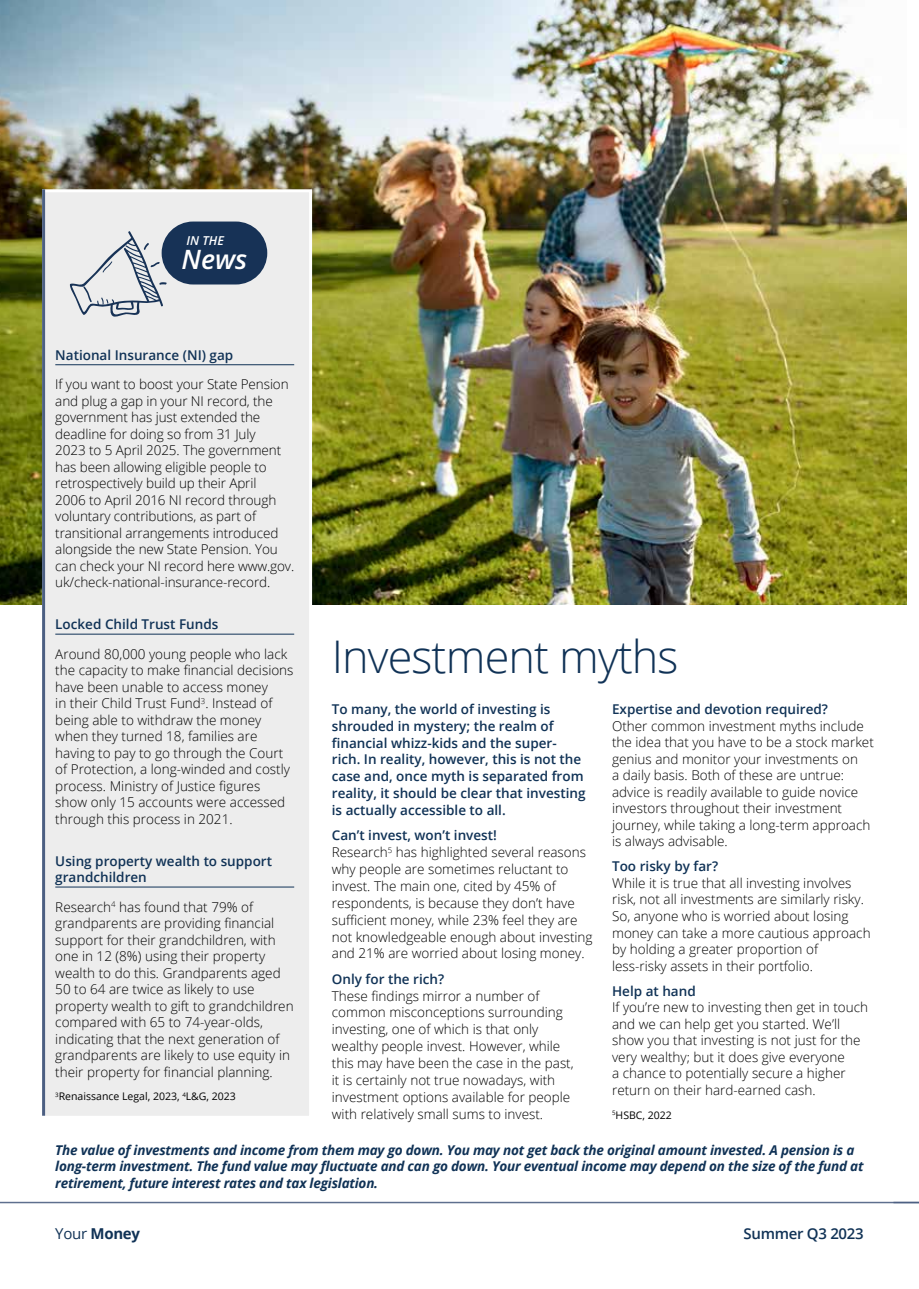
<style>
.page{position:relative;width:919px;height:1289px;background:#fff}
.page>*{position:absolute;margin:0;border:0;box-sizing:border-box;transform-origin:0 0}
.t1{font:300 45px "Open Sans";letter-spacing:-.02em;color:#103256}
.t2{font:italic 600 26.85px "Open Sans";color:#fff}
.t3{font:600 15px "Open Sans";letter-spacing:-.02em;color:#103256}
.t4{font:700 15px "Open Sans";letter-spacing:-.02em;color:#103256}
.t5{font:300 13.5px/16.5px "Open Sans";color:#000}
.t6{font:600 13.5px/16.8px "Open Sans";color:#103256}
.t7{font:italic 700 13.5px/16.5px "Open Sans";letter-spacing:-.015em;color:#103256}
.t8{font:italic 600 12.3px "Open Sans";color:#fff}
.t9{font:10.5px "Open Sans";color:#000}
.s1{font-weight:600;color:#103256}
.s2{font-weight:400}
</style>
<div class="page">
<hr style="left:0;top:1201px;width:918px;height:2px;background:#4c5f82">
<img style="left:0;top:0;width:906px;height:604px">
<div style="left:42px;top:189px;width:270px;height:929px;background:#ededed;border:3px solid #fff"></div>
<hr style="left:55px;top:364px;width:239px;height:1px;background:#103256">
<hr style="left:55px;top:633px;width:239px;height:1px;background:#103256">
<hr style="left:55px;top:886px;width:239px;height:1px;background:#103256">
<div style="left:162px;top:221px;width:105px;height:63px;background:#173256;border-radius:31px"></div>
<svg style="left:70px;top:231px;width:97px;height:85px"></svg>
<hr style="left:42px;top:189px;width:3px;height:926px;background:#4c5f82">
<p class="t8" style="left:186px;top:232px;width:39px">IN THE</p>
<h2 class="t2" style="left:181px;top:240px;width:67px">News</h2>
<p class="t6" style="left:55px;top:346px;width:179px">National Insurance (NI) gap</p>
<p class="t5" style="left:55px;top:376px;width:240px">If you want to boost your State Pension and plug a gap in your NI record, the government has just extended the deadline for doing so from 31 July<br>2023 to 5 April 2025. The government has been allowing eligible people to retrospectively build up their April<br>2006 to April 2016 NI record through voluntary contributions, as part of transitional arrangements introduced alongside the new State Pension. You can check your NI record here www.gov. uk/check-national-insurance-record.</p>
<p class="t6" style="left:55px;top:616px;width:164px">Locked Child Trust Funds</p>
<p class="t5" style="left:55px;top:645px;width:240px">Around 80,000 young people who lack the capacity to make financial decisions have been unable to access money<br>in their Child Trust Fund<sup>3</sup>. Instead of being able to withdraw the money when they turned 18, families are having to pay to go through the Court of Protection, a long-winded and costly process. Ministry of Justice figures show only 15 accounts were accessed through this process in 2021.</p>
<p class="t6" style="left:55px;top:852px;width:218px">Using property wealth to support grandchildren</p>
<p class="t5" style="left:55px;top:898px;width:240px">Research<sup>4</sup> has found that 79% of grandparents are providing financial support for their grandchildren, with one in 12 (8%) using their property wealth to do this. Grandparents aged 50 to 64 are twice as likely to use property wealth to gift to grandchildren compared with 65 to 74-year-olds, indicating that the next generation of grandparents are likely to use equity in their property for financial planning.</p>
<p class="t9" style="left:55px;top:1089px;width:182px"><sup>3</sup>Renaissance Legal, 2023, <sup>4</sup>L&amp;G, 2023</p>
<h1 class="t1" style="left:332px;top:625px;width:348px">Investment myths</h1>
<p class="t6" style="left:332px;top:700px;width:255px">To many, the world of investing is shrouded in mystery; the realm of financial whizz-kids and the super&shy;rich. In reality, however, this is not the case and, once myth is separated from reality, it should be clear that investing is actually accessible to all.</p>
<p class="t5" style="left:332px;top:826px;width:262px"><span class="s1">Can’t invest, won’t invest!<br></span>Research<sup>5</sup> has highlighted several reasons why people are sometimes reluctant to invest. The main one, cited by 45% of respondents, is because they don’t have sufficient money, while 23% feel they are not knowledgeable enough about investing and 21% are worried about losing money.</p>
<p class="t6" style="left:332px;top:970px;width:114px">Only for the rich?</p>
<p class="t5" style="left:332px;top:986px;width:243px">These findings mirror a number of common misconceptions surrounding investing, one of which is that only wealthy people invest. However, while this may have been the case in the past, it is certainly not true nowadays, with investment options available for people with relatively small sums to invest.</p>
<p class="t6" style="left:612px;top:700px;width:217px">Expertise and devotion required?</p>
<p class="t5" style="left:612px;top:717px;width:263px">Other common investment myths include the idea that you have to be a stock market genius and monitor your investments on<br>a daily basis. Both of these are untrue: advice is readily available to guide novice investors throughout their investment journey, while taking a long-term approach is always advisable.</p>
<p class="t6" style="left:612px;top:857px;width:108px">Too risky by far?</p>
<p class="t5" style="left:612px;top:874px;width:260px">While it is true that all investing involves risk, not all investments are similarly risky.<br>So, anyone who is worried about losing money can take a more cautious approach by holding a greater proportion of less-risky assets in their portfolio.</p>
<p class="t6" style="left:612px;top:982px;width:85px">Help at hand</p>
<p class="t5" style="left:612px;top:998px;width:257px">If you’re new to investing then get in touch and we can help get you started. We’ll show you that investing is not just for the very wealthy; but it does give everyone<br>a chance to potentially secure a higher return on their hard-earned cash.</p>
<p class="t9" style="left:612px;top:1107px;width:61px"><sup>5</sup>HSBC, 2022</p>
<p class="t7" style="left:55px;top:1140px;width:809px">The value of investments and income from them may go down. You may not get back the original amount invested. A pension is a long-term investment. The fund value may fluctuate and can go down. Your eventual income may depend on the size of the fund at retirement, future interest rates and tax legislation.</p>
<p class="t4" style="left:55px;top:1222px;width:86px"><span class="s2">Your</span> Money</p>
<p class="t3" style="left:743px;top:1222px;width:122px">Summer Q3 2023</p>
</div>
